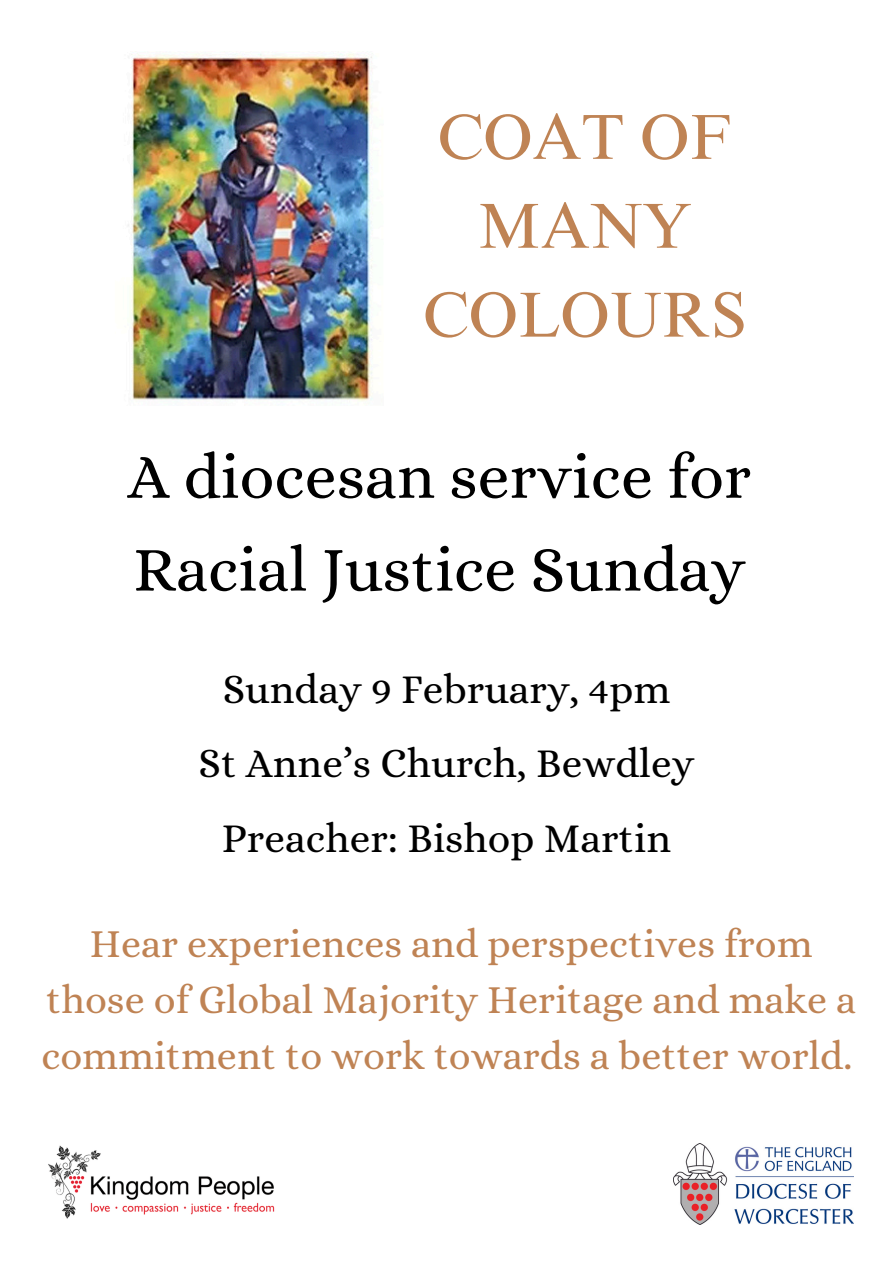
<style>
.page{position:relative;width:893px;height:1263px;background:#fff}
.page>*{position:absolute;margin:0;border:0;box-sizing:border-box;transform-origin:0 0}
.t1{font:63.75px/92.8px "Alice";color:#000}
.t2{font:63.75px/88.9px "Times NRMT Pro";color:#bf8354;text-align:center}
.t3{font:41.25px "Alice";color:#000}
.t4{font:40.05px/55.9px "Alice";color:#bf8354;text-align:center}
</style>
<div class="page">
<img style="left:128px;top:54px;width:245px;height:347px">
<img style="left:48px;top:1145px;width:227px;height:74px">
<img style="left:673px;top:1143px;width:180px;height:81px">
<p class="t2" style="left:423px;top:101px;width:325px">COAT OF<br>MANY<br>COLOURS</p>
<p class="t1" style="left:128px;top:430px;width:625px">A diocesan service for<br>Racial Justice Sunday</p>
<p class="t3" style="left:223px;top:665px;width:449px">Sunday 9 February, 4pm</p>
<h1 class="t3" style="left:199px;top:740px;width:497px">St Anne’s Church, Bewdley</h1>
<h2 class="t3" style="left:222px;top:814px;width:451px">Preacher: Bishop Martin</h2>
<p class="t4" style="left:41px;top:915px;width:816px">Hear experiences and perspectives from those of Global Majority Heritage and make a commitment to work towards a better world.</p>
</div>
